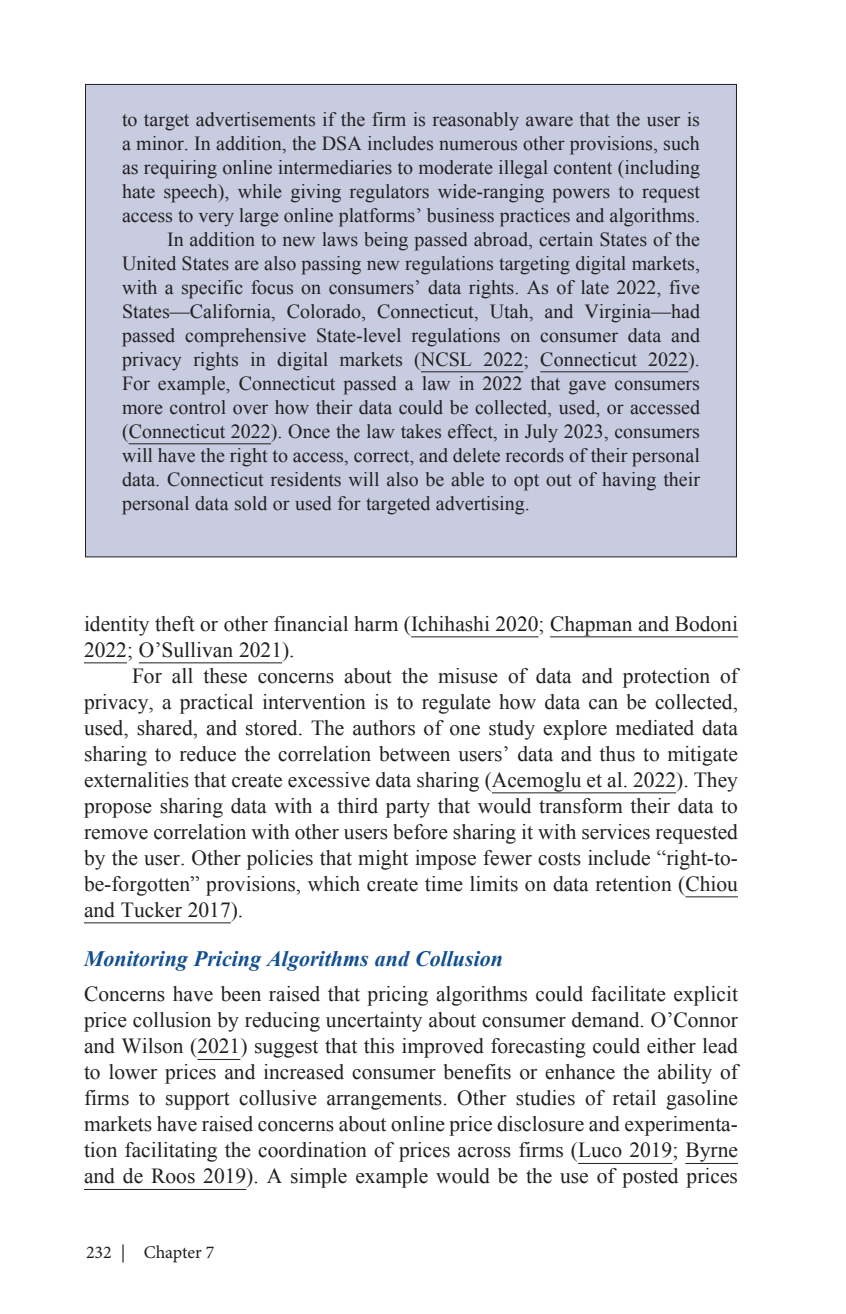
<style>
.page{position:relative;width:846px;height:1314px;background:#fff}
.page>*{position:absolute;margin:0;border:0;box-sizing:border-box;transform-origin:0 0}
.t1{font:italic 700 22px "Times New Roman";color:#124f90}
.t2{font:21.6px/26px "Times New Roman";color:#231f20;text-align:justify}
.t3{font:20px "Times New Roman";color:#231f20}
.t4{font:18px "Minion Pro";color:#231f20}
</style>
<div class="page">
<hr style="left:411px;top:637px;width:128px;height:1px;background:#231f20">
<hr style="left:550px;top:637px;width:188px;height:1px;background:#231f20">
<hr style="left:84px;top:663px;width:43px;height:1px;background:#231f20">
<hr style="left:139px;top:663px;width:143px;height:1px;background:#231f20">
<hr style="left:492px;top:793px;width:184px;height:1px;background:#231f20">
<hr style="left:685px;top:897px;width:53px;height:1px;background:#231f20">
<hr style="left:84px;top:923px;width:147px;height:1px;background:#231f20">
<hr style="left:197px;top:1059px;width:43px;height:1px;background:#231f20">
<hr style="left:578px;top:1163px;width:94px;height:1px;background:#231f20">
<hr style="left:685px;top:1163px;width:53px;height:1px;background:#231f20">
<hr style="left:84px;top:1189px;width:162px;height:1px;background:#231f20">
<div style="left:86px;top:84px;width:650px;height:473px;background:#c8cce1"></div>
<hr style="left:421px;top:371px;width:102px;height:1px;background:#231f20">
<hr style="left:540px;top:371px;width:148px;height:1px;background:#231f20">
<hr style="left:129px;top:443px;width:142px;height:1px;background:#231f20">
<p class="t3" style="left:122px;top:106px;width:580px">to target advertisements if the firm is reasonably aware that the user is</p>
<p class="t3" style="left:122px;top:130px;width:579px">a minor. In addition, the DSA includes numerous other provisions, such</p>
<p class="t3" style="left:122px;top:154px;width:579px">as requiring online intermediaries to moderate illegal content (including</p>
<p class="t3" style="left:122px;top:178px;width:580px">hate speech), while giving regulators wide-ranging powers to request</p>
<p class="t3" style="left:122px;top:202px;width:580px">access to very large online platforms’ business practices and algorithms.</p>
<p class="t3" style="left:167px;top:226px;width:535px">In addition to new laws being passed abroad, certain States of the</p>
<p class="t3" style="left:122px;top:250px;width:580px">United States are also passing new regulations targeting digital markets,</p>
<p class="t3" style="left:122px;top:274px;width:579px">with a specific focus on consumers’ data rights. As of late 2022, five</p>
<p class="t3" style="left:122px;top:298px;width:580px">States—California, Colorado, Connecticut, Utah, and Virginia—had</p>
<p class="t3" style="left:122px;top:322px;width:579px">passed comprehensive State-level regulations on consumer data and</p>
<p class="t3" style="left:122px;top:346px;width:579px">privacy rights in digital markets (NCSL 2022; Connecticut 2022).</p>
<p class="t3" style="left:122px;top:370px;width:580px">For example, Connecticut passed a law in 2022 that gave consumers</p>
<p class="t3" style="left:122px;top:394px;width:580px">more control over how their data could be collected, used, or accessed</p>
<p class="t3" style="left:122px;top:418px;width:579px">(Connecticut 2022). Once the law takes effect, in July 2023, consumers</p>
<p class="t3" style="left:122px;top:442px;width:580px">will have the right to access, correct, and delete records of their personal</p>
<p class="t3" style="left:122px;top:466px;width:580px">data. Connecticut residents will also be able to opt out of having their</p>
<p class="t3" style="left:122px;top:490px;width:409px">personal data sold or used for targeted advertising.</p>
<p class="t2" style="left:84px;top:610px;width:656px">identity theft or other financial harm (Ichihashi 2020; Chapman and Bodoni<br>2022; O’Sullivan 2021).</p>
<p class="t2" style="left:84px;top:662px;width:656px;text-indent:48px">For all these concerns about the misuse of data and protection of privacy, a practical intervention is to regulate how data can be collected, used, shared, and stored. The authors of one study explore mediated data sharing to reduce the correlation between users’ data and thus to mitigate externalities that create excessive data sharing (Acemoglu et al. 2022). They propose sharing data with a third party that would transform their data to remove correlation with other users before sharing it with services requested by the user. Other policies that might impose fewer costs include “right-to&shy;be-forgotten” provisions, which create time limits on data retention (Chiou and Tucker 2017).</p>
<p class="t1" style="left:84px;top:944px;width:421px">Monitoring Pricing Algorithms and Collusion</p>
<p class="t2" style="left:84px;top:981px;width:656px">Concerns have been raised that pricing algorithms could facilitate explicit price collusion by reducing uncertainty about consumer demand. O’Connor and Wilson (2021) suggest that this improved forecasting could either lead to lower prices and increased consumer benefits or enhance the ability of firms to support collusive arrangements. Other studies of retail gasoline markets have raised concerns about online price disclosure and experimenta&shy;tion facilitating the coordination of prices across firms (Luco 2019; Byrne and de Roos 2019). A simple example would be the use of posted prices</p>
<p class="t4" style="left:86px;top:1240px;width:130px">232 | Chapter 7</p>
</div>
